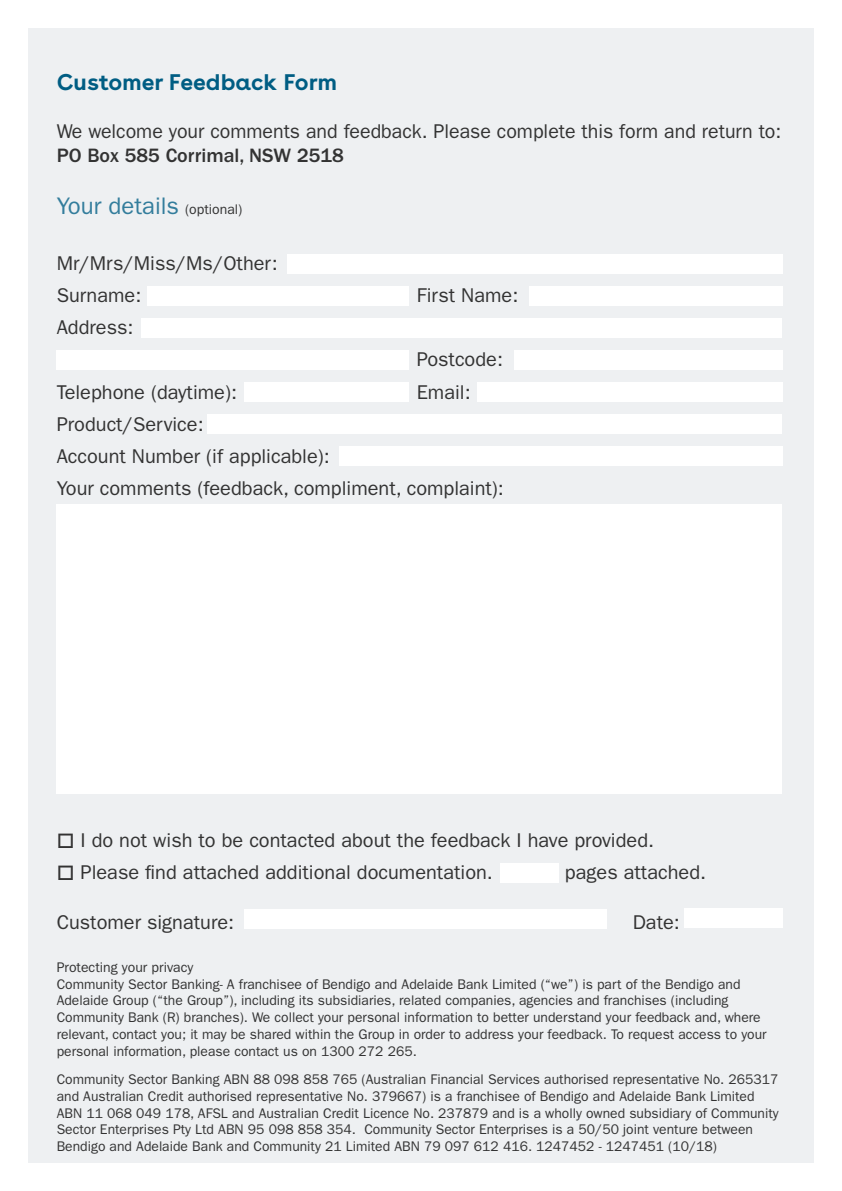
<style>
.page{position:relative;width:842px;height:1191px;background:#fff}
.page>*{position:absolute;margin:0;border:0;box-sizing:border-box;transform-origin:0 0}
.t1{font:24px "Franklin Gothic";color:#337d9c}
.t2{font:700 24px "Buenos Aires";color:#005d83}
.t3{font:20px/32px "Franklin Gothic";color:#333}
.t4{font:500 20px "Franklin Gothic";color:#333}
.t5{font:14px/16.8px "Franklin Gothic";color:#333}
.s1{font-size:14px;color:#333}
</style>
<div class="page">
<div style="left:28px;top:28px;width:786px;height:1134px;background:#eef0f2"></div>
<div style="left:244px;top:909px;width:362px;height:19px;background:#fff"></div>
<div style="left:500px;top:863px;width:58px;height:19px;background:#fff"></div>
<div style="left:287px;top:254px;width:495px;height:19px;background:#fff"></div>
<div style="left:147px;top:286px;width:262px;height:20px;background:#fff"></div>
<div style="left:142px;top:318px;width:640px;height:20px;background:#fff"></div>
<div style="left:529px;top:286px;width:253px;height:20px;background:#fff"></div>
<div style="left:514px;top:350px;width:268px;height:20px;background:#fff"></div>
<div style="left:57px;top:350px;width:352px;height:20px;background:#fff"></div>
<div style="left:244px;top:382px;width:165px;height:20px;background:#fff"></div>
<div style="left:207px;top:414px;width:575px;height:20px;background:#fff"></div>
<div style="left:57px;top:505px;width:725px;height:289px;background:#fff"></div>
<div style="left:339px;top:446px;width:443px;height:20px;background:#fff"></div>
<div style="left:684px;top:908px;width:98px;height:19px;background:#fff"></div>
<div style="left:477px;top:382px;width:305px;height:20px;background:#fff"></div>
<h1 class="t2" style="left:57px;top:65px;width:282px">Customer Feedback Form</h1>
<h2 class="t3" style="left:57px;top:115px;width:726px">We welcome your comments and feedback. Please complete this form and return to:</h2>
<h2 class="t4" style="left:57px;top:144px;width:289px">PO Box 585 Corrimal, NSW 2518</h2>
<h1 class="t1" style="left:57px;top:192px;width:187px">Your details <span class="s1">(optional)</span></h1>
<h2 class="t3" style="left:57px;top:248px;width:223px">Mr/Mrs/Miss/Ms/Other:<br>Surname:</h2>
<h2 class="t3" style="left:417px;top:280px;width:103px">First Name:</h2>
<h2 class="t3" style="left:57px;top:312px;width:78px">Address:</h2>
<h2 class="t3" style="left:417px;top:344px;width:88px">Postcode:</h2>
<h2 class="t3" style="left:57px;top:376px;width:182px">Telephone (daytime):</h2>
<h2 class="t3" style="left:417px;top:376px;width:55px">Email:</h2>
<h2 class="t3" style="left:57px;top:408px;width:449px">Product/Service:<br>Account Number (if applicable):<br>Your comments (feedback, compliment, complaint):</h2>
<h2 class="t3" style="left:57px;top:824px;width:599px">□ I do not wish to be contacted about the feedback I have provided.</h2>
<h2 class="t3" style="left:57px;top:856px;width:438px">□ Please find attached additional documentation.</h2>
<h2 class="t3" style="left:565px;top:856px;width:143px">pages attached.</h2>
<h2 class="t3" style="left:57px;top:906px;width:179px">Customer signature:</h2>
<h2 class="t3" style="left:633px;top:906px;width:49px">Date:</h2>
<p class="t5" style="left:57px;top:958px;width:711px">Protecting your privacy<br>Community Sector Banking- A franchisee of Bendigo and Adelaide Bank Limited (“we”) is part of the Bendigo and Adelaide Group (“the Group”), including its subsidiaries, related companies, agencies and franchises (including Community Bank (R) branches). We collect your personal information to better understand your feedback and, where relevant, contact you; it may be shared within the Group in order to address your feedback. To request access to your personal information, please contact us on 1300 272 265.</p>
<p class="t5" style="left:57px;top:1070px;width:723px">Community Sector Banking ABN 88 098 858 765 (Australian Financial Services authorised representative No. 265317 and Australian Credit authorised representative No. 379667) is a franchisee of Bendigo and Adelaide Bank Limited ABN 11 068 049 178, AFSL and Australian Credit Licence No. 237879 and is a wholly owned subsidiary of Community Sector Enterprises Pty Ltd ABN 95 098 858 354. Community Sector Enterprises is a 50/50 joint venture between Bendigo and Adelaide Bank and Community 21 Limited ABN 79 097 612 416. 1247452 - 1247451 (10/18)</p>
</div>
